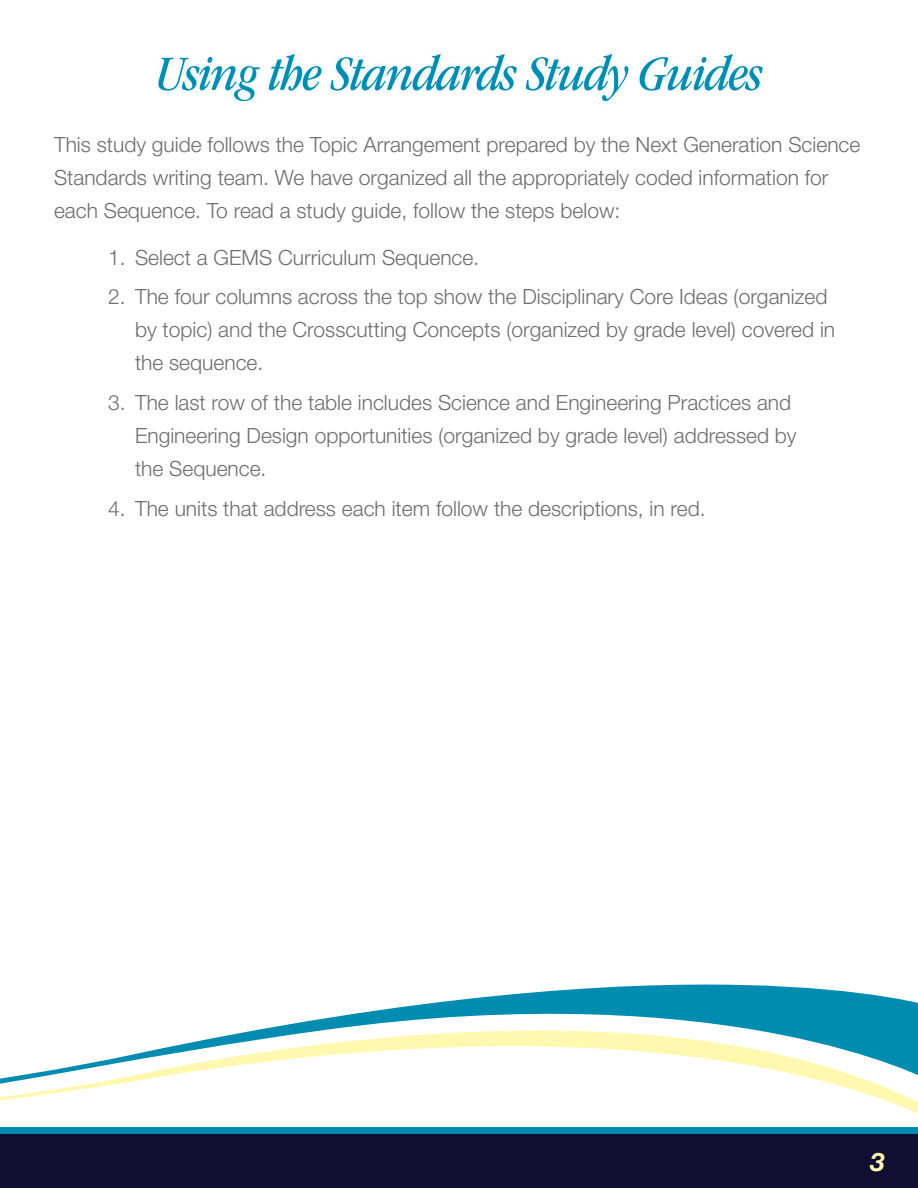
<style>
.page{position:relative;width:918px;height:1188px;background:#fff}
.page>*{position:absolute;margin:0;border:0;box-sizing:border-box;transform-origin:0 0}
._30_30_GarNarItalic{font:italic condensed 51px "ITC Garamond Std";letter-spacing:-.02em;color:#008bb0}
.t1{font:italic 700 25.5px "Helvetica Neue";color:#fff8ae}
.t2{font:300 21px/33px "Helvetica Neue";color:#6c6d70}
</style>
<div class="page">
<div style="left:0;top:1134px;width:918px;height:54px;background:#100e31"></div>
<div style="left:0;top:1127px;width:918px;height:7px;background:#008bb0"></div>
<div style="left:153px;top:48px;width:615px;height:59px;background:#6bcff6;opacity:.3"></div>
<svg style="left:0;top:984px;width:918px;height:130px"></svg>
<p class="_30_30_GarNarItalic" style="left:155px;top:46px;width:609px">Using the Standards Study Guides</p>
<p class="t2" style="left:54px;top:128px;width:808px">This study guide follows the Topic Arrangement prepared by the Next Generation Science<br>Standards writing team. We have organized all the appropriately coded information for each Sequence. To read a study guide, follow the steps below:</p>
<p class="t2" style="left:108px;top:240px;width:373px">1. Select a GEMS Curriculum Sequence.</p>
<p class="t2" style="left:135px;top:280px;width:702px;text-indent:-27px">2. The four columns across the top show the Disciplinary Core Ideas (organized by topic) and the Crosscutting Concepts (organized by grade level) covered in the sequence.</p>
<p class="t2" style="left:135px;top:386px;width:663px;text-indent:-27px">3. The last row of the table includes Science and Engineering Practices and<br>Engineering Design opportunities (organized by grade level) addressed by the Sequence.</p>
<p class="t2" style="left:108px;top:491px;width:599px">4. The units that address each item follow the descriptions, in red.</p>
<p class="t1" style="left:870px;top:1146px;width:16px">3</p>
</div>
